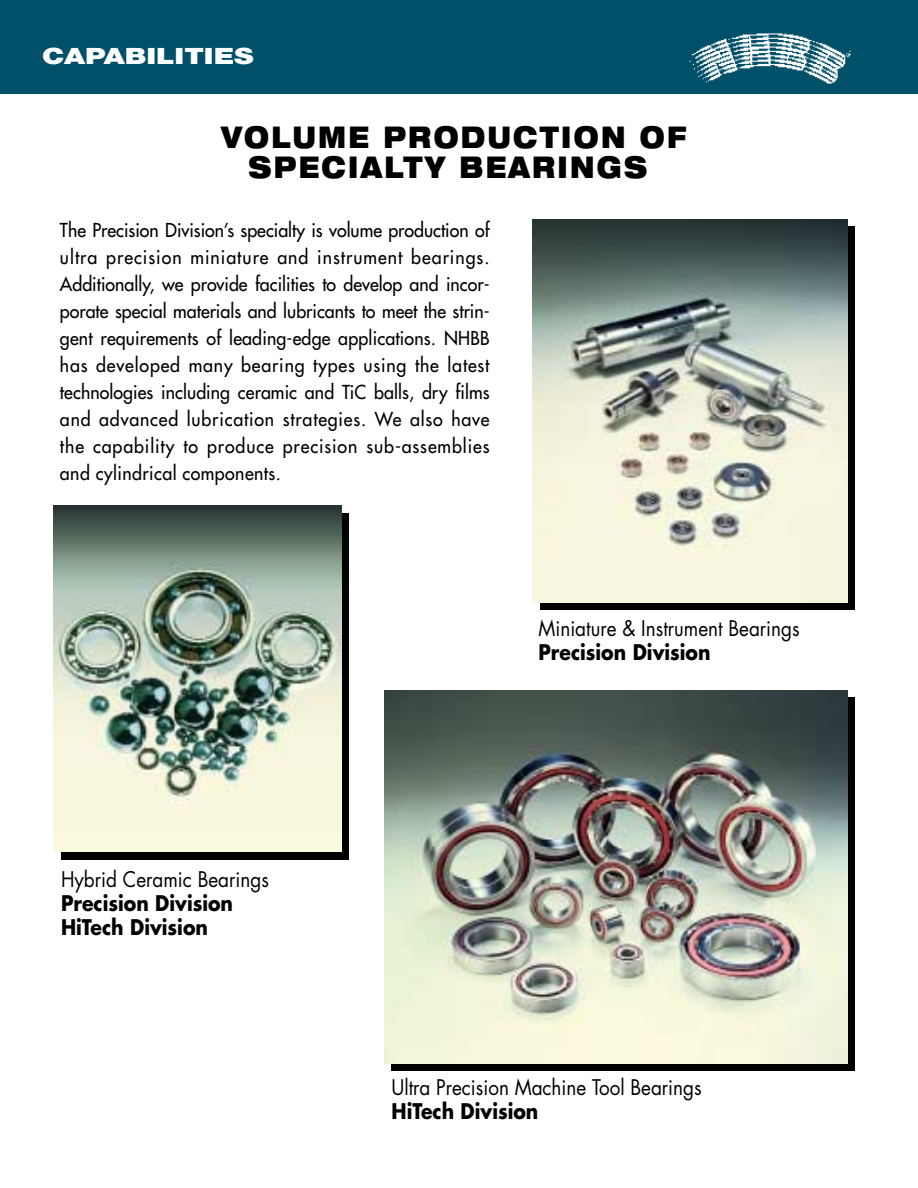
<style>
.page{position:relative;width:918px;height:1188px;background:#fff}
.page>*{position:absolute;margin:0;border:0;box-sizing:border-box;transform-origin:0 0}
.t1{font:900 expanded 30px/30px "Helvetica Neue";letter-spacing:.095em;color:#000;text-align:center;scale:.8 1}
.t2{font:900 22.5px "Helvetica Neue";color:#fff;scale:1.3 1}
.t3{font:21px "Futura";color:#000;scale:.9 1}
.t4{font:700 21px/24px "Futura";color:#000;scale:.9 1}
.t5{font:18.75px/27px "Futura";letter-spacing:.025em;color:#000;text-align:justify;scale:.95 1}
</style>
<div class="page">
<div style="left:0;top:0;width:918px;height:94px;background:#00506a"></div>
<div style="left:61px;top:513px;width:288px;height:347px;background:#000"></div>
<img style="left:53px;top:506px;width:288px;height:346px">
<div style="left:392px;top:698px;width:463px;height:373px;background:#000"></div>
<div style="left:540px;top:226px;width:315px;height:384px;background:#000"></div>
<img style="left:532px;top:219px;width:316px;height:384px">
<img style="left:384px;top:690px;width:464px;height:374px">
<img style="left:689px;top:33px;width:162px;height:51px">
<p class="t2" style="left:42px;top:48px;width:164px">CAPABILITIES</p>
<h1 class="t1" style="left:221px;top:125px;width:583px">VOLUME PRODUCTION OF<br>SPECIALTY BEARINGS</h1>
<p class="t5" style="left:60px;top:218px;width:454px">The Precision Division’s specialty is volume production of ultra precision miniature and instrument bearings.<br>Additionally, we provide facilities to develop and incor&shy;porate special materials and lubricants to meet the strin&shy;gent requirements of leading-edge applications. NHBB has developed many bearing types using the latest technologies including ceramic and TiC balls, dry films and advanced lubrication strategies. We also have the capability to produce precision sub-assemblies and cylindrical components.</p>
<p class="t3" style="left:539px;top:619px;width:292px">Miniature &amp; Instrument Bearings</p>
<p class="t4" style="left:539px;top:642px;width:193px">Precision Division</p>
<p class="t3" style="left:61px;top:869px;width:232px">Hybrid Ceramic Bearings</p>
<p class="t4" style="left:61px;top:892px;width:193px">Precision Division<br>HiTech Division</p>
<p class="t3" style="left:392px;top:1078px;width:346px">Ultra Precision Machine Tool Bearings</p>
<p class="t4" style="left:392px;top:1101px;width:165px">HiTech Division</p>
</div>
